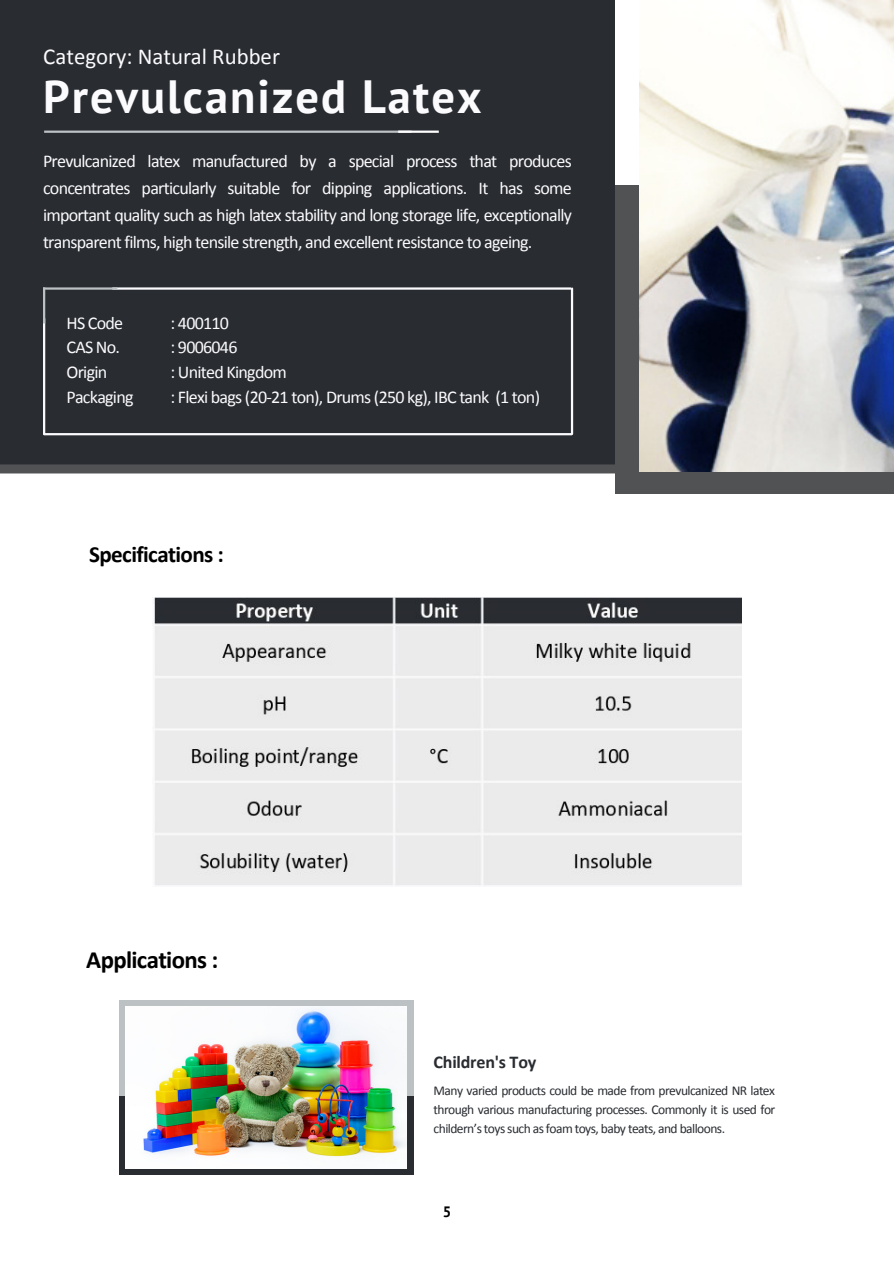
<style>
.page{position:relative;width:894px;height:1264px;background:#fff}
.page>*{position:absolute;margin:0;border:0;box-sizing:border-box;transform-origin:0 0}
.t1{font:700 46.5px "PT Sans";letter-spacing:.045em;color:#fbfbfd}
.t2{font:700 24.9px "Calibri";letter-spacing:-.025em;color:#000}
.t3{font:700 23.1px "Calibri";letter-spacing:-.025em;color:#000}
.t4{font:22.8px "Calibri";color:#fbfbfd}
.t5{font:18px/27px "Calibri";letter-spacing:-.04em;color:#fbfbfd;text-align:justify}
.t6{font:700 18px "Calibri";letter-spacing:-.01em;color:#292c31}
.t7{font:700 15px "PT Sans";color:#000}
.t8{font:13.5px/19.2px "Calibri";letter-spacing:-.04em;color:#292c31;text-align:justify}
</style>
<div class="page">
<div style="left:0;top:0;width:893px;height:468px;background:#292c31"></div>
<hr style="left:44px;top:433px;width:527px;height:2px;background:#fbfbfd">
<hr style="left:112px;top:287px;width:458px;height:3px;background:#fbfbfd">
<hr style="left:570px;top:288px;width:3px;height:146px;background:#fbfbfd">
<hr style="left:43px;top:319px;width:2px;height:115px;background:#fbfbfd">
<hr style="left:43px;top:287px;width:2px;height:36px;background:#bcc1c4">
<hr style="left:43px;top:287px;width:74px;height:3px;background:#bcc1c4">
<div style="left:0;top:464px;width:624px;height:9px;background:#515254"></div>
<div style="left:615px;top:0;width:278px;height:185px;background:#fff"></div>
<div style="left:615px;top:185px;width:278px;height:308px;background:#515254"></div>
<img style="left:639px;top:0;width:254px;height:471px">
<img style="left:154px;top:597px;width:587px;height:289px">
<hr style="left:44px;top:131px;width:367px;height:2px;background:#bcc1c4">
<hr style="left:398px;top:131px;width:40px;height:2px;background:#fff">
<svg style="left:119px;top:1095px;width:294px;height:79px;fill:#292c31"></svg>
<div style="left:119px;top:1000px;width:294px;height:95px;background:#bcc1c4"></div>
<img style="left:126px;top:1006px;width:280px;height:162px">
<p class="t4" style="left:43px;top:47px;width:238px">Category: Natural Rubber</p>
<p class="t1" style="left:43px;top:66px;width:439px">Prevulcanized Latex</p>
<p class="t5" style="left:43px;top:149px;width:530px">Prevulcanized latex manufactured by a special process that produces concentrates particularly suitable for dipping applications. It has some important quality such as high latex stability and long storage life, exceptionally transparent films, high tensile strength, and excellent resistance to ageing.</p>
<p class="t5" style="left:66px;top:311px;width:58px">HS Code</p>
<p class="t5" style="left:66px;top:335px;width:55px">CAS No.</p>
<p class="t5" style="left:66px;top:360px;width:42px">Origin</p>
<p class="t5" style="left:66px;top:385px;width:69px">Packaging</p>
<p class="t5" style="left:170px;top:311px;width:60px">: 400110</p>
<p class="t5" style="left:170px;top:335px;width:68px">: 9006046</p>
<p class="t5" style="left:170px;top:360px;width:118px">: United Kingdom</p>
<p class="t5" style="left:170px;top:385px;width:371px">: Flexi bags (20-21 ton), Drums (250 kg), IBC tank (1 ton)</p>
<p class="t3" style="left:89px;top:544px;width:136px">Specifications :</p>
<p class="t2" style="left:86px;top:949px;width:133px">Applications :</p>
<p class="t6" style="left:433px;top:1054px;width:104px">Children's Toy</p>
<p class="t8" style="left:433px;top:1081px;width:343px">Many varied products could be made from prevulcanized NR latex through various manufacturing processes. Commonly it is used for childern’s toys such as foam toys, baby teats, and balloons.</p>
<p class="t7" style="left:443px;top:1202px;width:10px">5</p>
</div>
